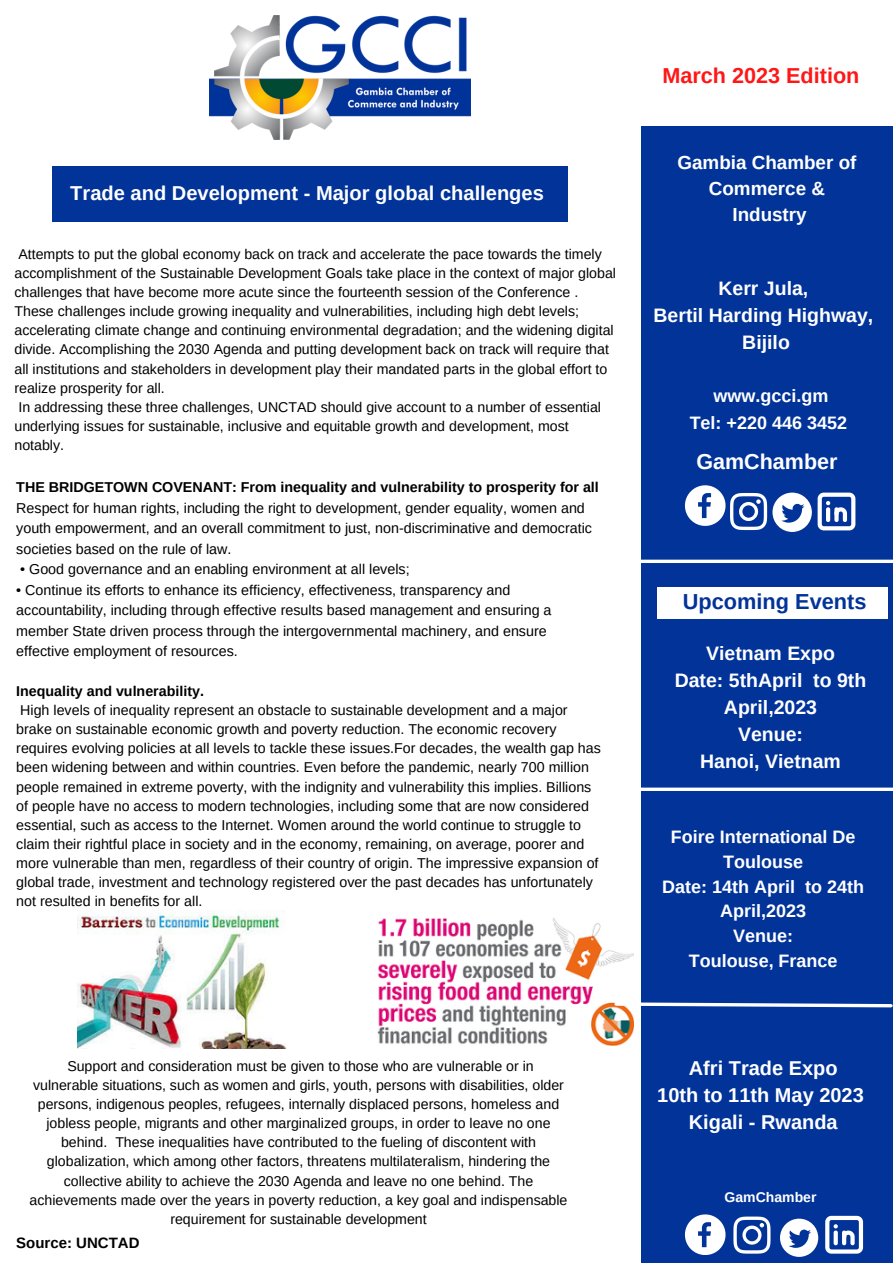
<style>
.page{position:relative;width:893px;height:1264px;background:#fff}
.page>*{position:absolute;margin:0;border:0;box-sizing:border-box;transform-origin:0 0}
.t1{font:700 21.75px "Arimo";color:#013399}
.t2{font:700 21.6px "Arimo";color:#ff1616}
.t3{font:700 21.45px "Arimo";color:#fff}
.t4{font:700 20.1px "Arimo";color:#fff}
.t5{font:700 19.95px "Arimo";color:#fff}
.t6{font:700 19.5px/27px "Arimo";color:#fff;text-align:center}
.t7{font:700 18.9px/26px "Arimo";color:#fff;text-align:center}
.t8{font:700 18px/24.8px "Arimo";color:#fff;text-align:center}
.t9{font:700 15px "Arimo";color:#000}
.t10{font:14.25px/19px "Arimo";color:#000}
.t11{font:700 14.25px "Arimo";color:#000}
.t12{font:14.1px/19px "Arimo";color:#000}
.t13{font:700 13.95px "Arimo";color:#fff}
</style>
<div class="page">
<div style="left:641px;top:126px;width:251px;height:1136px;background:#013399"></div>
<img style="left:209px;top:15px;width:261px;height:125px">
<svg style="left:685px;top:1214px;width:40px;height:40px"></svg>
<svg style="left:733px;top:1216px;width:37px;height:37px"></svg>
<svg style="left:780px;top:1218px;width:38px;height:38px"></svg>
<svg style="left:685px;top:485px;width:126px;height:47px"></svg>
<svg style="left:641px;top:559px;width:251px;height:4px"></svg>
<div style="left:657px;top:587px;width:230px;height:31px;background:#fff"></div>
<div style="left:52px;top:167px;width:515px;height:55px;background:#013399"></div>
<svg style="left:641px;top:787px;width:251px;height:4px"></svg>
<svg style="left:817px;top:492px;width:38px;height:38px"></svg>
<svg style="left:825px;top:1215px;width:38px;height:38px"></svg>
<img style="left:78px;top:910px;width:208px;height:138px">
<img style="left:377px;top:918px;width:256px;height:127px">
<svg style="left:612px;top:1000px;width:280px;height:9px"></svg>
<p class="t4" style="left:70px;top:181px;width:475px">Trade and Development - Major global challenges</p>
<p class="t12" style="left:14px;top:244px;width:603px">Attempts to put the global economy back on track and accelerate the pace towards the timely accomplishment of the Sustainable Development Goals take place in the context of major global challenges that have become more acute since the fourteenth session of the Conference .</p>
<p class="t12" style="left:14px;top:302px;width:600px">These challenges include growing inequality and vulnerabilities, including high debt levels; accelerating climate change and continuing environmental degradation; and the widening digital divide. Accomplishing the 2030 Agenda and putting development back on track will require that all institutions and stakeholders in development play their mandated parts in the global effort to realize prosperity for all.</p>
<p class="t12" style="left:14px;top:397px;width:588px">In addressing these three challenges, UNCTAD should give account to a number of essential underlying issues for sustainable, inclusive and equitable growth and development, most notably.</p>
<p class="t11" style="left:16px;top:479px;width:584px">THE BRIDGETOWN COVENANT: From inequality and vulnerability to prosperity for all</p>
<p class="t10" style="left:16px;top:497px;width:577px;line-height:20.5px">Respect for human rights, including the right to development, gender equality, women and youth empowerment, and an overall commitment to just, non-discriminative and democratic societies based on the rule of law.</p>
<p class="t10" style="left:20px;top:559px;width:391px">• Good governance and an enabling environment at all levels;</p>
<p class="t10" style="left:16px;top:579px;width:536px;line-height:20.5px">• Continue its efforts to enhance its efficiency, effectiveness, transparency and accountability, including through effective results based management and ensuring a member State driven process through the intergovernmental machinery, and ensure effective employment of resources.</p>
<p class="t11" style="left:16px;top:683px;width:189px">Inequality and vulnerability.</p>
<p class="t10" style="left:16px;top:700px;width:586px">High levels of inequality represent an obstacle to sustainable development and a major brake on sustainable economic growth and poverty reduction. The economic recovery requires evolving policies at all levels to tackle these issues.For decades, the wealth gap has been widening between and within countries. Even before the pandemic, nearly 700 million people remained in extreme poverty, with the indignity and vulnerability this implies. Billions of people have no access to modern technologies, including some that are now considered essential, such as access to the Internet. Women around the world continue to struggle to claim their rightful place in society and in the economy, remaining, on average, poorer and more vulnerable than men, regardless of their country of origin. The impressive expansion of global trade, investment and technology registered over the past decades has unfortunately not resulted in benefits for all.</p>
<p class="t12" style="left:30px;top:1056px;width:539px;text-align:center">Support and consideration must be given to those who are vulnerable or in<br>vulnerable situations, such as women and girls, youth, persons with disabilities, older persons, indigenous peoples, refugees, internally displaced persons, homeless and jobless people, migrants and other marginalized groups, in order to leave no one behind. These inequalities have contributed to the fueling of discontent with globalization, which among other factors, threatens multilateralism, hindering the collective ability to achieve the 2030 Agenda and leave no one behind. The achievements made over the years in poverty reduction, a key goal and indispensable requirement for sustainable development</p>
<p class="t9" style="left:16px;top:1234px;width:125px">Source: UNCTAD</p>
<p class="t2" style="left:662px;top:64px;width:198px">March 2023 Edition</p>
<p class="t7" style="left:677px;top:149px;width:180px">Gambia Chamber of<br>Commerce &amp;</p>
<p class="t7" style="left:732px;top:201px;width:76px">Industry</p>
<p class="t6" style="left:718px;top:275px;width:91px">Kerr Jula,</p>
<p class="t6" style="left:653px;top:302px;width:221px">Bertil Harding Highway,</p>
<p class="t6" style="left:742px;top:329px;width:49px">Bijilo</p>
<p class="t8" style="left:713px;top:383px;width:116px">www.gcci.gm</p>
<p class="t8" style="left:689px;top:410px;width:159px">Tel: +220 446 3452</p>
<p class="t3" style="left:696px;top:450px;width:142px">GamChamber</p>
<p class="t1" style="left:682px;top:589px;width:185px">Upcoming Events</p>
<p class="t6" style="left:706px;top:640px;width:130px">Vietnam Expo</p>
<p class="t6" style="left:674px;top:667px;width:193px">Date: 5thApril to 9th<br>April,2023</p>
<p class="t6" style="left:738px;top:721px;width:66px">Venue:</p>
<p class="t6" style="left:700px;top:748px;width:142px">Hanoi, Vietnam</p>
<p class="t8" style="left:670px;top:824px;width:186px">Foire International De<br>Toulouse</p>
<p class="t8" style="left:662px;top:874px;width:203px">Date: 14th April to 24th<br>April,2023</p>
<p class="t8" style="left:733px;top:923px;width:61px">Venue:</p>
<p class="t8" style="left:688px;top:948px;width:150px">Toulouse, France</p>
<p class="t5" style="left:688px;top:1057px;width:150px">Afri Trade Expo</p>
<p class="t5" style="left:657px;top:1084px;width:208px">10th to 11th May 2023</p>
<p class="t5" style="left:688px;top:1111px;width:150px">Kigali - Rwanda</p>
<p class="t13" style="left:724px;top:1189px;width:93px">GamChamber</p>
</div>
